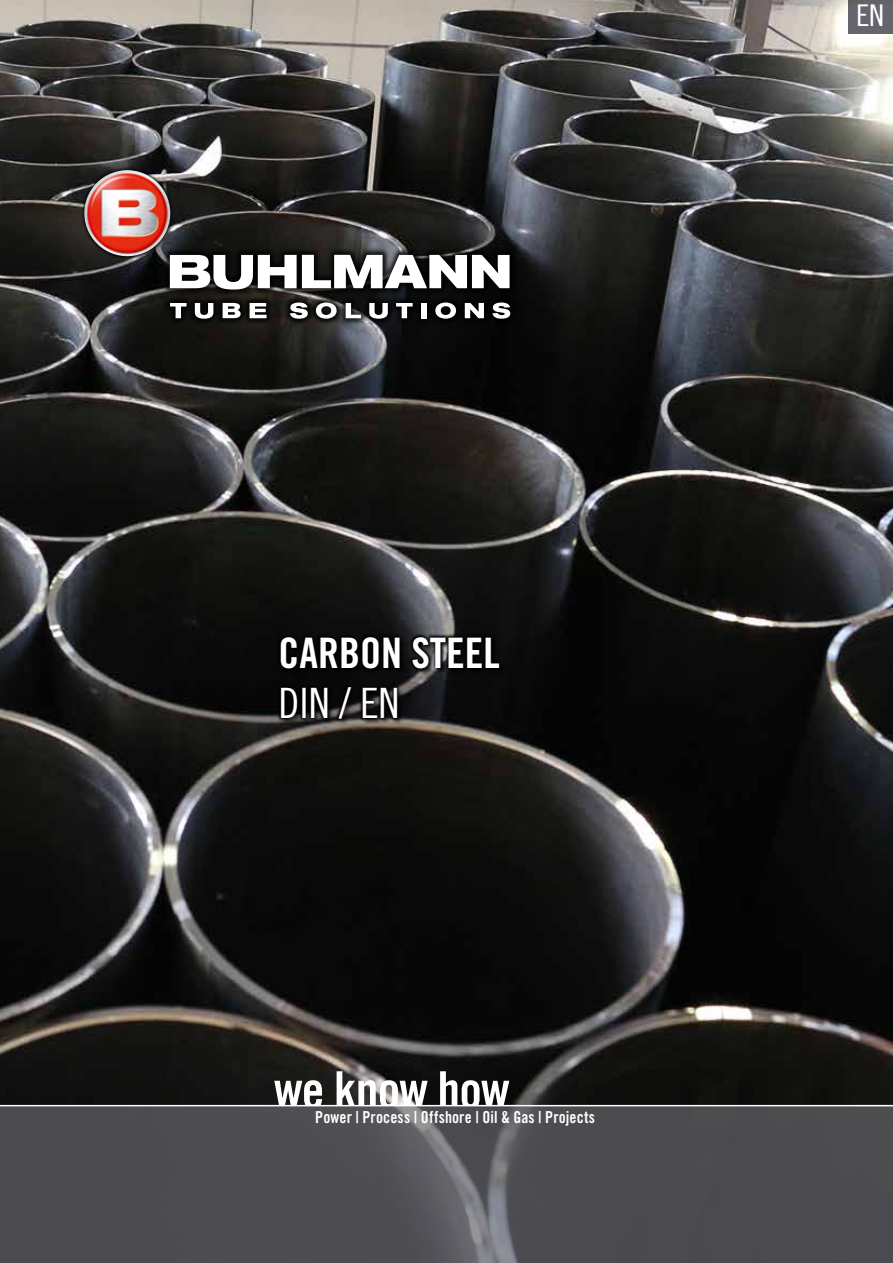
<style>
.page{position:relative;width:893px;height:1263px;background:#fff}
.page>*{position:absolute;margin:0;border:0;box-sizing:border-box;transform-origin:0 0}
.t1{font:51.45px "Trade Gothic Bold Cond Twenty";letter-spacing:-.02em;color:#fff}
.t2{font:42px "Trade Gothic Bold Cond Twenty";color:#fff}
.t3{font:42px "Trade Gothic Cond Eighteen";color:#fff}
.t4{font:30px "Trade Gothic Cond Eighteen";color:#fff}
.t5{font:16.5px "Trade Gothic Bold Cond Twenty";letter-spacing:.01em;color:#fff;scale:.96 1}
</style>
<div class="page">
<img style="left:0;top:0;width:893px;height:1105px">
<svg style="left:0;top:1106px;width:893px;height:157px;background:#4f4f54"></svg>
<div style="left:848px;top:0;width:45px;height:33px;background:#66676e"></div>
<svg style="left:279px;top:636px;width:228px;height:90px"></svg>
<svg style="left:277px;top:633px;width:226px;height:89px;background:#0e0e0e"></svg>
<img style="left:71px;top:157px;width:114px;height:114px">
<div style="left:162px;top:247px;width:356px;height:79px;background:#000;opacity:.83"></div>
<svg style="left:170px;top:303px;width:17px;height:15px"></svg>
<svg style="left:195px;top:303px;width:18px;height:16px"></svg>
<svg style="left:223px;top:303px;width:18px;height:15px"></svg>
<svg style="left:250px;top:303px;width:17px;height:15px"></svg>
<svg style="left:290px;top:302px;width:18px;height:17px"></svg>
<svg style="left:316px;top:302px;width:21px;height:17px"></svg>
<svg style="left:346px;top:303px;width:15px;height:15px"></svg>
<svg style="left:369px;top:303px;width:19px;height:16px"></svg>
<svg style="left:396px;top:303px;width:17px;height:15px"></svg>
<div style="left:421px;top:303px;width:6px;height:15px;background:#fff"></div>
<svg style="left:435px;top:302px;width:21px;height:17px"></svg>
<svg style="left:465px;top:303px;width:19px;height:15px"></svg>
<svg style="left:492px;top:302px;width:18px;height:17px"></svg>
<svg style="left:170px;top:255px;width:340px;height:34px"></svg>
<div style="left:81px;top:167px;width:93px;height:93px;background:#000;opacity:.83"></div>
<img style="left:105px;top:170px;width:22px;height:6px">
<h2 class="t2" style="left:278px;top:627px;width:223px">CARBON STEEL</h2>
<h2 class="t3" style="left:278px;top:678px;width:123px">DIN / EN</h2>
<h1 class="t1" style="left:274px;top:1059px;width:237px">we know how</h1>
<p class="t5" style="left:315px;top:1107px;width:293px">Power | Process | Offshore | Oil &amp; Gas | Projects</p>
<h3 class="t4" style="left:856px;top:-2px;width:30px">EN</h3>
</div>
